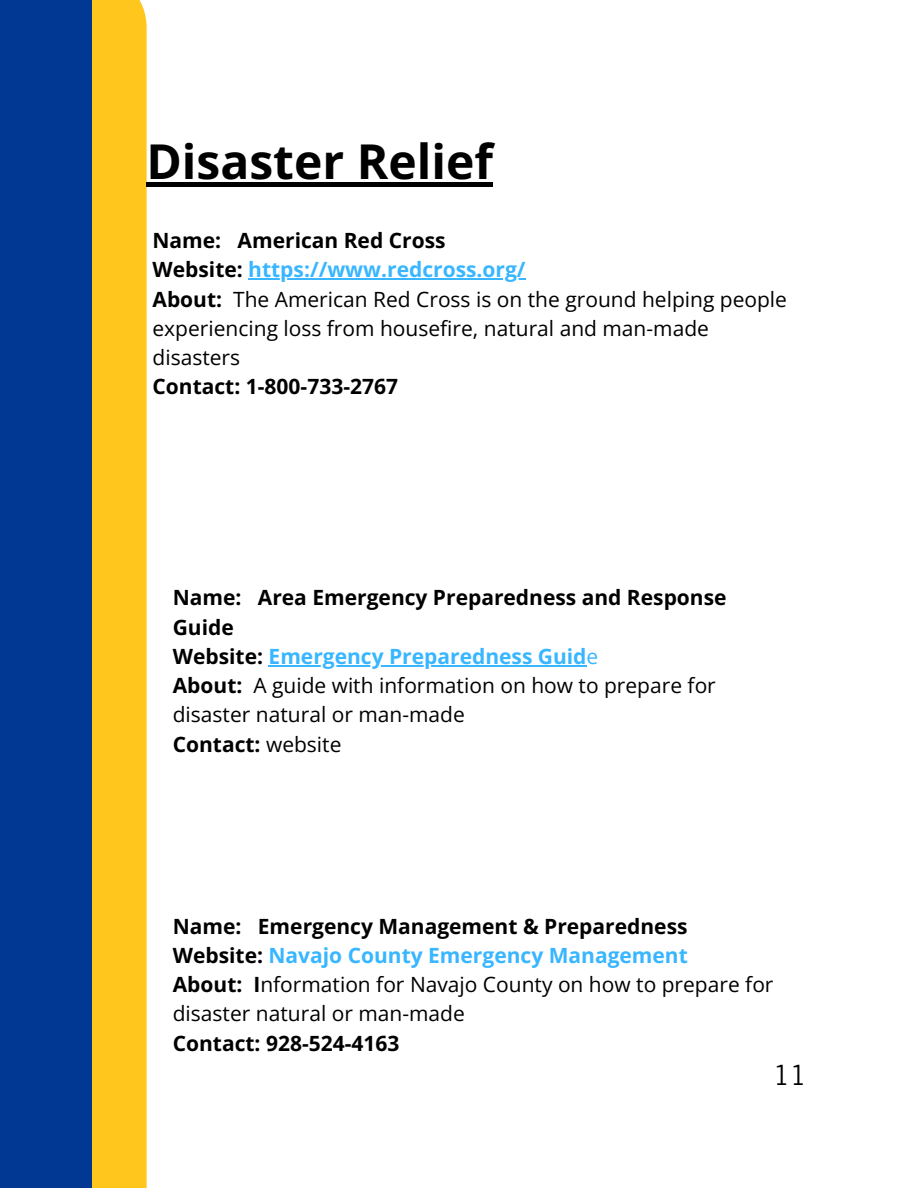
<style>
.page{position:relative;width:918px;height:1188px;background:#fff}
.page>*{position:absolute;margin:0;border:0;box-sizing:border-box;transform-origin:0 0}
.t1{font:700 48px "Open Sans";color:#000}
.t2{font:27.6px "Trade Gothic LT Pro";color:#000}
.t3{font:21px/29.2px "Open Sans";color:#000}
.t4{font:700 21px/29.2px "Open Sans";color:#000}
.t5{font:700 21px "Open Sans";color:#38b6ff}
.s1{color:#000}
.s2{font-weight:700}
.s3{font-weight:400}
</style>
<div class="page">
<div style="left:92px;top:0;width:55px;height:1188px;background:#ffc61e"></div>
<div style="left:0;top:0;width:92px;height:1188px;background:#003893"></div>
<hr style="left:146px;top:183px;width:347px;height:4px;background:#000">
<hr style="left:248px;top:278px;width:278px;height:2px;background:#38b6ff">
<hr style="left:269px;top:665px;width:318px;height:1px;background:#38b6ff">
<p class="t1" style="left:146px;top:128px;width:348px">Disaster Relief</p>
<h1 class="t4" style="left:153px;top:225px;width:295px">Name: American Red Cross</h1>
<p class="t5" style="left:153px;top:255px;width:375px"><span class="s1">Website:</span> https://www.redcross.org/</p>
<p class="t4" style="left:153px;top:284px;width:71px">About:</p>
<p class="t3" style="left:153px;top:284px;width:636px;text-indent:81px">The American Red Cross is on the ground helping people experiencing loss from housefire, natural and man-made disasters<br><span class="s2">Contact: 1-800-733-2767</span></p>
<p class="t4" style="left:173px;top:583px;width:555px">Name: Area Emergency Preparedness and Response<br>Guide</p>
<p class="t5" style="left:173px;top:642px;width:427px"><span class="s1">Website:</span> Emergency Preparedness Guid<span class="s3">e</span></p>
<p class="t4" style="left:173px;top:670px;width:71px">About:</p>
<p class="t3" style="left:173px;top:670px;width:545px;text-indent:81px">A guide with information on how to prepare for disaster natural or man-made<br><span class="s2">Contact:</span> website</p>
<p class="t4" style="left:173px;top:911px;width:516px">Name: Emergency Management &amp; Preparedness</p>
<p class="t5" style="left:173px;top:940px;width:517px"><span class="s1">Website:</span> Navajo County Emergency Management</p>
<p class="t3" style="left:173px;top:969px;width:602px"><span class="s2">About: I</span>nformation for Navajo County on how to prepare for disaster natural or man-made</p>
<p class="t4" style="left:173px;top:1028px;width:228px">Contact: 928-524-4163</p>
<p class="t2" style="left:773px;top:1065px;width:35px">11</p>
</div>
